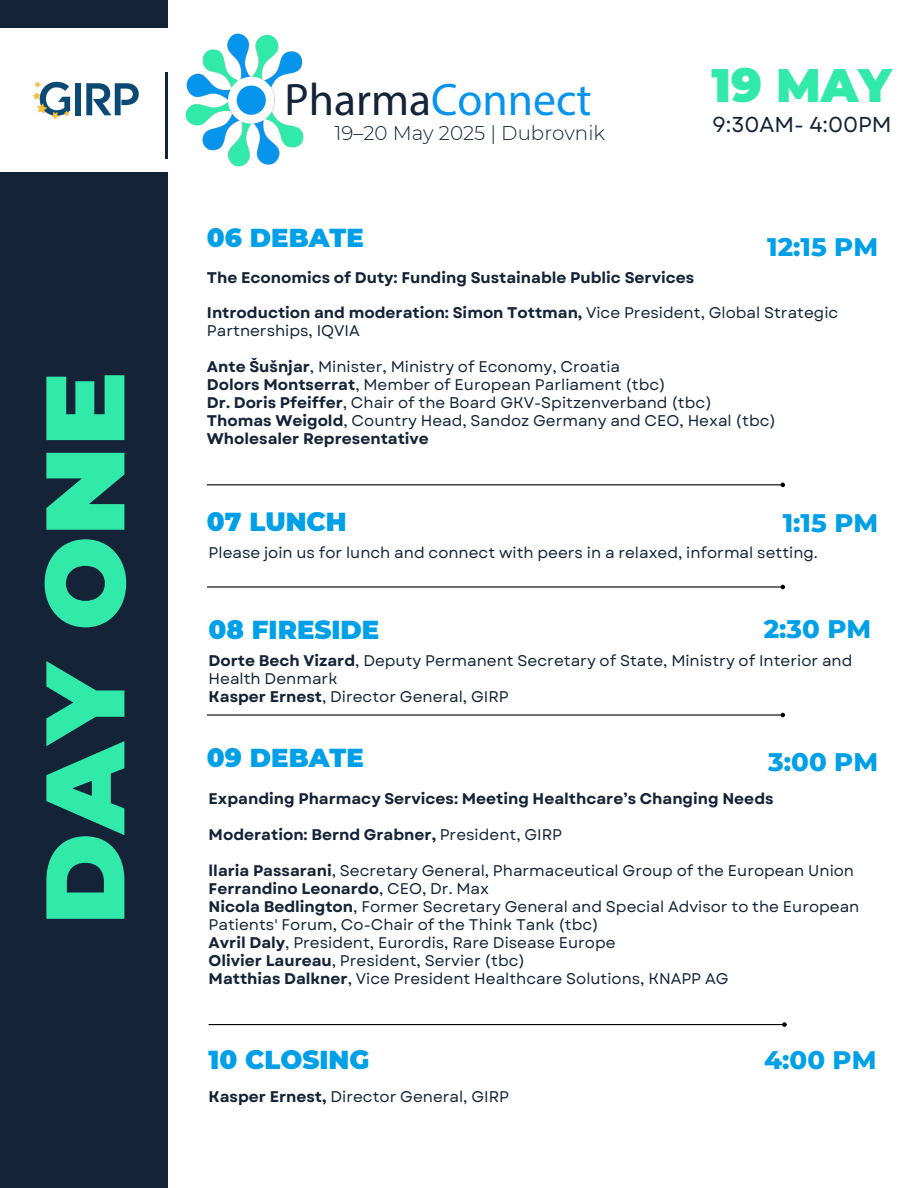
<style>
.page{position:relative;width:918px;height:1188px;background:#fff}
.page>*{position:absolute;margin:0;border:0;box-sizing:border-box;transform-origin:0 0}
.t1{font:900 111.45px "Montserrat";color:#31eaa9}
.t2{font:900 46.8px "Montserrat";color:#31eaa9}
.t3{font:45.6px "Myriad Pro";color:#0794ed}
.t4{font:900 25.95px "Montserrat";color:#00a0e9}
.t5{font:800 25.95px "Montserrat";color:#00a0e9}
.t6{font:21.6px "Garet";color:#142337}
.t7{font:300 19.8px "Montserrat";color:#142337}
.t8{font:15.45px/18px "Garet";color:#142337}
.t9{font:700 15.45px "Garet";color:#142337}
.s1{color:#142337}
.s2{font-weight:700}
.s3{font-weight:400}
</style>
<div class="page">
<div style="left:0;top:0;width:168px;height:1188px;background:#142337"></div>
<div style="left:0;top:28px;width:918px;height:143px;background:#fff"></div>
<hr style="left:207px;top:484px;width:574px;height:1px;background:#000">
<svg style="left:781px;top:483px;width:4px;height:4px"></svg>
<img style="left:32px;top:81px;width:39px;height:39px">
<div style="left:75px;top:83px;width:6px;height:32px;background:#094974"></div>
<svg style="left:86px;top:83px;width:53px;height:32px"></svg>
<hr style="left:165px;top:72px;width:3px;height:87px;background:#142337">
<img style="left:185px;top:33px;width:119px;height:134px">
<hr style="left:207px;top:586px;width:574px;height:2px;background:#000">
<svg style="left:781px;top:585px;width:4px;height:4px"></svg>
<hr style="left:207px;top:714px;width:574px;height:2px;background:#000">
<svg style="left:781px;top:713px;width:4px;height:4px"></svg>
<hr style="left:209px;top:1024px;width:573px;height:1px;background:#000">
<svg style="left:782px;top:1022px;width:5px;height:5px"></svg>
<p class="t1" style="left:17px;top:925px;width:555px;rotate:-90deg">DAY ONE</p>
<p class="t3" style="left:285px;top:81px;width:309px"><span class="s1">Pharma</span>Connect</p>
<p class="t7" style="left:335px;top:121px;width:272px">19–20 May 2025 | Dubrovnik</p>
<p class="t2" style="left:711px;top:57px;width:182px">19 MAY</p>
<p class="t6" style="left:712px;top:109px;width:181px">9:30AM- 4:00PM</p>
<h4 class="t4" style="left:207px;top:221px;width:159px">06 DEBATE</h4>
<h4 class="t9" style="left:207px;top:267px;width:489px">The Economics of Duty: Funding Sustainable Public Services</h4>
<h5 class="t5" style="left:767px;top:231px;width:113px">12:15 PM</h5>
<h1 class="t8" style="left:207px;top:303px;width:633px"><span class="s2">Introduction and moderation: Simon Tottman,</span> Vice President, Global Strategic<br>Partnerships, IQVIA</h1>
<p class="t8" style="left:207px;top:357px;width:415px"><span class="s2">Ante Šušnjar</span>, Minister, Ministry of Economy, Croatia</p>
<p class="t8" style="left:207px;top:375px;width:460px"><span class="s2">Dolors Montserrat</span>, Member of European Parliament (tbc)</p>
<h3 class="t8" style="left:207px;top:393px;width:506px"><span class="s2">Dr. Doris Pfeiffer</span>, Chair of the Board GKV-Spitzenverband (tbc)</h3>
<h6 class="t8" style="left:207px;top:411px;width:571px"><span class="s2">Thomas Weigold</span>, Country Head, Sandoz Germany and CEO, Hexal (tbc)</h6>
<h2 class="t9" style="left:207px;top:427px;width:224px">Wholesaler Representative</h2>
<p class="t4" style="left:207px;top:506px;width:141px">07 LUNCH</p>
<p class="t5" style="left:783px;top:506px;width:97px">1:15 PM</p>
<p class="t8" style="left:209px;top:544px;width:611px">Please join us for lunch and connect with peers in a relaxed, informal setting.</p>
<p class="t5" style="left:764px;top:613px;width:109px">2:30 PM</p>
<h4 class="t8" style="left:209px;top:652px;width:645px"><span class="s2">Dorte Bech Vizard</span>, Deputy Permanent Secretary of State, Ministry of Interior and<br>Health Denmark</h4>
<h4 class="t8" style="left:209px;top:688px;width:302px"><span class="s2">Kasper Ernest</span>, Director General, GIRP</h4>
<p class="t4" style="left:209px;top:614px;width:172px">08 FIRESIDE</p>
<p class="t4" style="left:207px;top:742px;width:159px">09 DEBATE</p>
<p class="t5" style="left:768px;top:746px;width:111px">3:00 PM</p>
<p class="t9" style="left:209px;top:788px;width:567px">Expanding Pharmacy Services: Meeting Healthcare’s Changing Needs</p>
<h4 class="t9" style="left:209px;top:824px;width:355px">Moderation: Bernd Grabner, <span class="s3">President, GIRP</span></h4>
<h4 class="t8" style="left:209px;top:862px;width:647px"><span class="s2">llaria Passarani</span>, Secretary General, Pharmaceutical Group of the European Union</h4>
<p class="t9" style="left:209px;top:878px;width:282px">Ferrandino Leonardo<span class="s3">, CEO, Dr. Max</span></p>
<p class="t8" style="left:209px;top:898px;width:652px"><span class="s2">Nicola Bedlington</span>, Former Secretary General and Special Advisor to the European<br>Patients' Forum, Co-Chair of the Think Tank (tbc)</p>
<p class="t8" style="left:209px;top:934px;width:408px"><span class="s2">Avril Daly</span>, President, Eurordis, Rare Disease Europe</p>
<h4 class="t8" style="left:209px;top:952px;width:318px"><span class="s2">Olivier Laureau</span>, President, Servier (tbc)</h4>
<h4 class="t8" style="left:209px;top:970px;width:521px"><span class="s2">Matthias Dalkner</span>, Vice President Healthcare Solutions, KNAPP AG</h4>
<p class="t4" style="left:209px;top:1044px;width:162px">10 CLOSING</p>
<p class="t5" style="left:764px;top:1044px;width:114px">4:00 PM</p>
<p class="t8" style="left:209px;top:1088px;width:302px"><span class="s2">Kasper Ernest,</span> Director General, GIRP</p>
</div>
